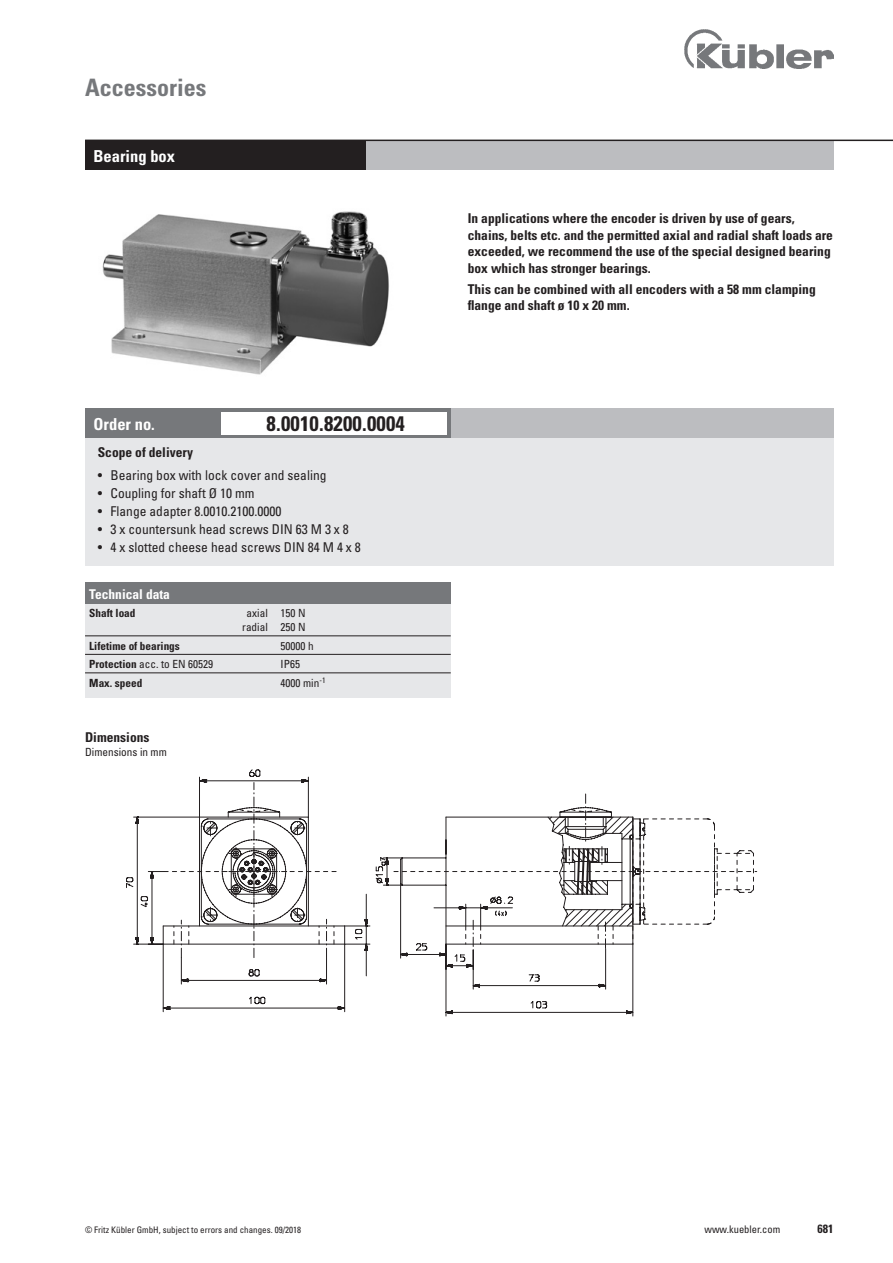
<style>
.page{position:relative;width:893px;height:1263px;background:#fff}
.page>*{position:absolute;margin:0;border:0;box-sizing:border-box;transform-origin:0 0}
.Kapitel{font:700 condensed 24px "Univers";color:#76787b}
.Bestellschlüssel{font:700 condensed 21px "Univers";letter-spacing:.01em;color:#231f20}
.Head_weiß{font:700 condensed 16.5px "Univers";color:#fff}
.Head_schwarz{font:700 condensed 16.5px "Univers";color:#fff}
.Bestellschlüssel-2{font:700 condensed 13.5px/16.5px "Univers";color:#231f20}
.Bestellschlüssel-3{font:condensed 13.5px "Univers";color:#231f20}
.Bestellschlüssel-4{font:700 condensed 13.5px "Univers";color:#fff}
.t1{font:700 condensed 12px "Univers";color:#231f20}
.technisch-linie-schw{font:condensed 11.25px/14.2px "Univers";color:#231f20;text-align:center}
.technisch-linie-schw-2{font:700 condensed 11.25px "Univers";color:#231f20}
.Bestellschlüssel-5{font:condensed 11.25px "Univers";color:#231f20}
.t2{font:condensed 10.5px "Univers";color:#231f20}
.t3{font:condensed 9px "Univers";color:#231f20}
.s1{font-weight:700}
</style>
<div class="page">
<img style="left:685px;top:30px;width:148px;height:38px">
<div style="left:85px;top:408px;width:748px;height:158px;background:#e6e7e9"></div>
<div style="left:451px;top:408px;width:382px;height:30px;background:#bcbdc0"></div>
<svg style="left:126px;top:770px;width:507px;height:246px"></svg>
<svg style="left:163px;top:782px;width:594px;height:176px"></svg>
<img style="left:102px;top:211px;width:287px;height:164px">
<div style="left:85px;top:583px;width:366px;height:21px;background:#76787b"></div>
<div style="left:85px;top:408px;width:366px;height:30px;background:#76787b"></div>
<div style="left:221px;top:412px;width:225px;height:22px;background:#fff"></div>
<div style="left:85px;top:140px;width:281px;height:30px;background:#231f20"></div>
<div style="left:366px;top:140px;width:467px;height:30px;background:#bcbdc0"></div>
<div style="left:85px;top:604px;width:366px;height:93px;background:#e6e7e9"></div>
<hr style="left:85px;top:636px;width:366px;height:1px;background:#231f20">
<hr style="left:85px;top:654px;width:366px;height:1px;background:#231f20">
<hr style="left:85px;top:673px;width:366px;height:1px;background:#231f20">
<hr style="left:85px;top:140px;width:808px;height:1px;background:#231f20">
<p class="Kapitel" style="left:85px;top:72px;width:123px">Accessories</p>
<p class="Head_weiß" style="left:94px;top:146px;width:83px">Bearing box</p>
<p class="Head_schwarz" style="left:94px;top:414px;width:63px">Order no.</p>
<p class="Bestellschlüssel" style="left:267px;top:411px;width:140px">8.0010.8200.0004</p>
<p class="Bestellschlüssel-2" style="left:98px;top:444px;width:97px">Scope of delivery</p>
<p class="Bestellschlüssel-3" style="left:98px;top:466px;width:230px">• Bearing box with lock cover and sealing</p>
<p class="Bestellschlüssel-3" style="left:98px;top:484px;width:158px">• Coupling for shaft Ø 10 mm</p>
<p class="Bestellschlüssel-3" style="left:98px;top:502px;width:185px">• Flange adapter 8.0010.2100.0000</p>
<p class="Bestellschlüssel-3" style="left:98px;top:520px;width:253px">• 3 x countersunk head screws DIN 63 M 3 x 8</p>
<p class="Bestellschlüssel-3" style="left:98px;top:538px;width:265px">• 4 x slotted cheese head screws DIN 84 M 4 x 8</p>
<p class="Bestellschlüssel-4" style="left:89px;top:585px;width:82px">Technical data</p>
<p class="technisch-linie-schw-2" style="left:89px;top:606px;width:48px">Shaft load</p>
<p class="technisch-linie-schw" style="left:242px;top:606px;width:65px">axial 150 N radial 250 N</p>
<p class="technisch-linie-schw-2" style="left:89px;top:639px;width:92px">Lifetime of bearings</p>
<p class="technisch-linie-schw" style="left:281px;top:638px;width:35px">50000 h</p>
<p class="technisch-linie-schw" style="left:89px;top:657px;width:125px"><span class="s1">Protection</span> acc. to EN 60529</p>
<p class="technisch-linie-schw" style="left:281px;top:657px;width:21px">IP65</p>
<p class="technisch-linie-schw-2" style="left:89px;top:676px;width:55px">Max. speed</p>
<p class="technisch-linie-schw" style="left:281px;top:675px;width:46px">4000 min<sup>-1</sup></p>
<p class="Bestellschlüssel-2" style="left:85px;top:729px;width:66px">Dimensions</p>
<p class="Bestellschlüssel-5" style="left:85px;top:745px;width:83px">Dimensions in mm</p>
<p class="Bestellschlüssel-2" style="left:468px;top:210px;width:367px">In applications where the encoder is driven by use of gears, chains, belts etc. and the permitted axial and radial shaft loads are exceeded, we recommend the use of the special designed bearing box which has stronger bearings.</p>
<p class="Bestellschlüssel-2" style="left:468px;top:280px;width:349px">This can be combined with all encoders with a 58 mm clamping flange and shaft ø 10 x 20 mm.</p>
<p class="t3" style="left:85px;top:1224px;width:218px">© Fritz Kübler GmbH, subject to errors and changes. 09/2018</p>
<p class="t2" style="left:704px;top:1223px;width:77px">www.kuebler.com</p>
<p class="t1" style="left:817px;top:1221px;width:17px">681</p>
</div>
